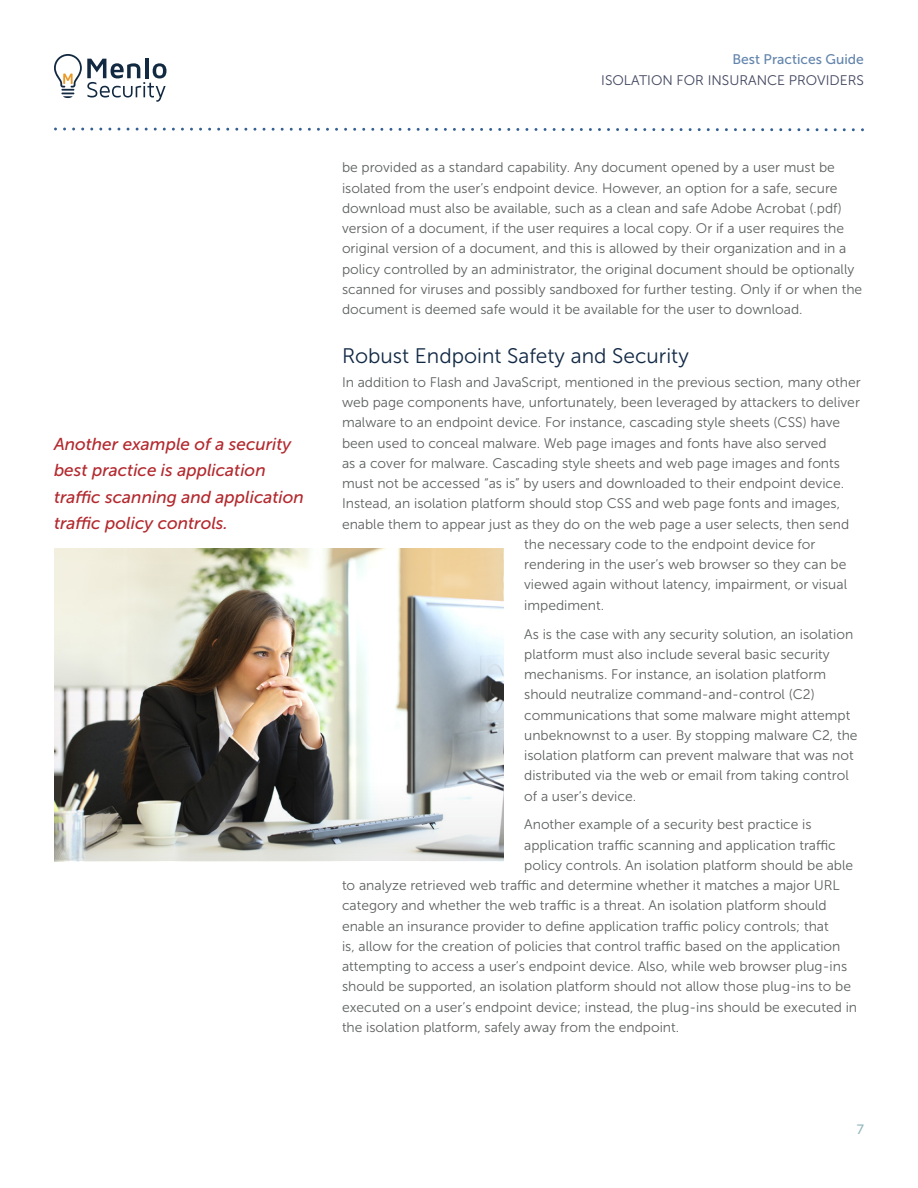
<style>
.page{position:relative;width:918px;height:1188px;background:#fff}
.page>*{position:absolute;margin:0;border:0;box-sizing:border-box;transform-origin:0 0}
.H2_14_18{font:21px "Museo Sans 300";color:#122945}
.callout{font:italic 17.25px/26.2px "Museo Sans 500";color:#b3292e}
.BODY{font:13.8px/20.2px "Museo Sans 300";color:#5e6161}
.t1{font:13.8px "Museo Sans 300";color:#40455e}
.t2{font:13.8px "Museo Sans 500";color:#6385ad}
.t3{font:13.5px "Museo Sans 500";color:#92b7bb}
</style>
<div class="page">
<svg style="left:56px;top:127px;width:807px;height:5px"></svg>
<svg style="left:54px;top:54px;width:112px;height:48px"></svg>
<img style="left:55px;top:549px;width:448px;height:312px">
<p class="callout" style="left:54px;top:431px;width:251px">Another example of a security best practice is application traffic scanning and application traffic policy controls.</p>
<p class="t2" style="left:732px;top:52px;width:133px">Best Practices Guide</p>
<p class="t1" style="left:601px;top:73px;width:264px">ISOLATION FOR INSURANCE PROVIDERS</p>
<p class="BODY" style="left:342px;top:158px;width:522px">be provided as a standard capability. Any document opened by a user must be isolated from the user’s endpoint device. However, an option for a safe, secure download must also be available, such as a clean and safe Adobe Acrobat (.pdf) version of a document, if the user requires a local copy. Or if a user requires the original version of a document, and this is allowed by their organization and in a policy controlled by an administrator, the original document should be optionally scanned for viruses and possibly sandboxed for further testing. Only if or when the document is deemed safe would it be available for the user to download.</p>
<p class="H2_14_18" style="left:342px;top:345px;width:348px">Robust Endpoint Safety and Security</p>
<p class="BODY" style="left:342px;top:372px;width:520px">In addition to Flash and JavaScript, mentioned in the previous section, many other</p>
<p class="BODY" style="left:342px;top:392px;width:519px">web page components have, unfortunately, been leveraged by attackers to deliver</p>
<p class="BODY" style="left:342px;top:413px;width:500px">malware to an endpoint device. For instance, cascading style sheets (CSS) have</p>
<p class="BODY" style="left:342px;top:433px;width:486px">been used to conceal malware. Web page images and fonts have also served</p>
<p class="BODY" style="left:342px;top:453px;width:500px">as a cover for malware. Cascading style sheets and web page images and fonts</p>
<p class="BODY" style="left:342px;top:473px;width:504px">must not be accessed “as is” by users and downloaded to their endpoint device.</p>
<p class="BODY" style="left:342px;top:494px;width:500px">Instead, an isolation platform should stop CSS and web page fonts and images,</p>
<p class="BODY" style="left:342px;top:514px;width:509px">enable them to appear just as they do on the web page a user selects, then send</p>
<p class="BODY" style="left:524px;top:534px;width:293px">the necessary code to the endpoint device for</p>
<p class="BODY" style="left:524px;top:554px;width:324px">rendering in the user’s web browser so they can be</p>
<p class="BODY" style="left:524px;top:575px;width:324px">viewed again without latency, impairment, or visual</p>
<p class="BODY" style="left:524px;top:595px;width:81px">impediment.</p>
<p class="BODY" style="left:524px;top:624px;width:335px">As is the case with any security solution, an isolation platform must also include several basic security mechanisms. For instance, an isolation platform should neutralize command-and-control (C2) communications that some malware might attempt unbeknownst to a user. By stopping malware C2, the isolation platform can prevent malware that was not distributed via the web or email from taking control of a user’s device.</p>
<p class="BODY" style="left:524px;top:815px;width:289px">Another example of a security best practice is</p>
<p class="BODY" style="left:524px;top:835px;width:313px">application traffic scanning and application traffic</p>
<p class="BODY" style="left:524px;top:855px;width:331px">policy controls. An isolation platform should be able</p>
<p class="BODY" style="left:342px;top:875px;width:499px">to analyze retrieved web traffic and determine whether it matches a major URL</p>
<p class="BODY" style="left:342px;top:896px;width:486px">category and whether the web traffic is a threat. An isolation platform should</p>
<p class="BODY" style="left:342px;top:916px;width:488px">enable an insurance provider to define application traffic policy controls; that</p>
<p class="BODY" style="left:342px;top:936px;width:500px">is, allow for the creation of policies that control traffic based on the application</p>
<p class="BODY" style="left:342px;top:956px;width:507px">attempting to access a user’s endpoint device. Also, while web browser plug-ins</p>
<p class="BODY" style="left:342px;top:977px;width:511px">should be supported, an isolation platform should not allow those plug-ins to be</p>
<p class="BODY" style="left:342px;top:997px;width:517px">executed on a user’s endpoint device; instead, the plug-ins should be executed in</p>
<p class="BODY" style="left:342px;top:1017px;width:339px">the isolation platform, safely away from the endpoint.</p>
<p class="t3" style="left:857px;top:1122px;width:9px">7</p>
</div>
